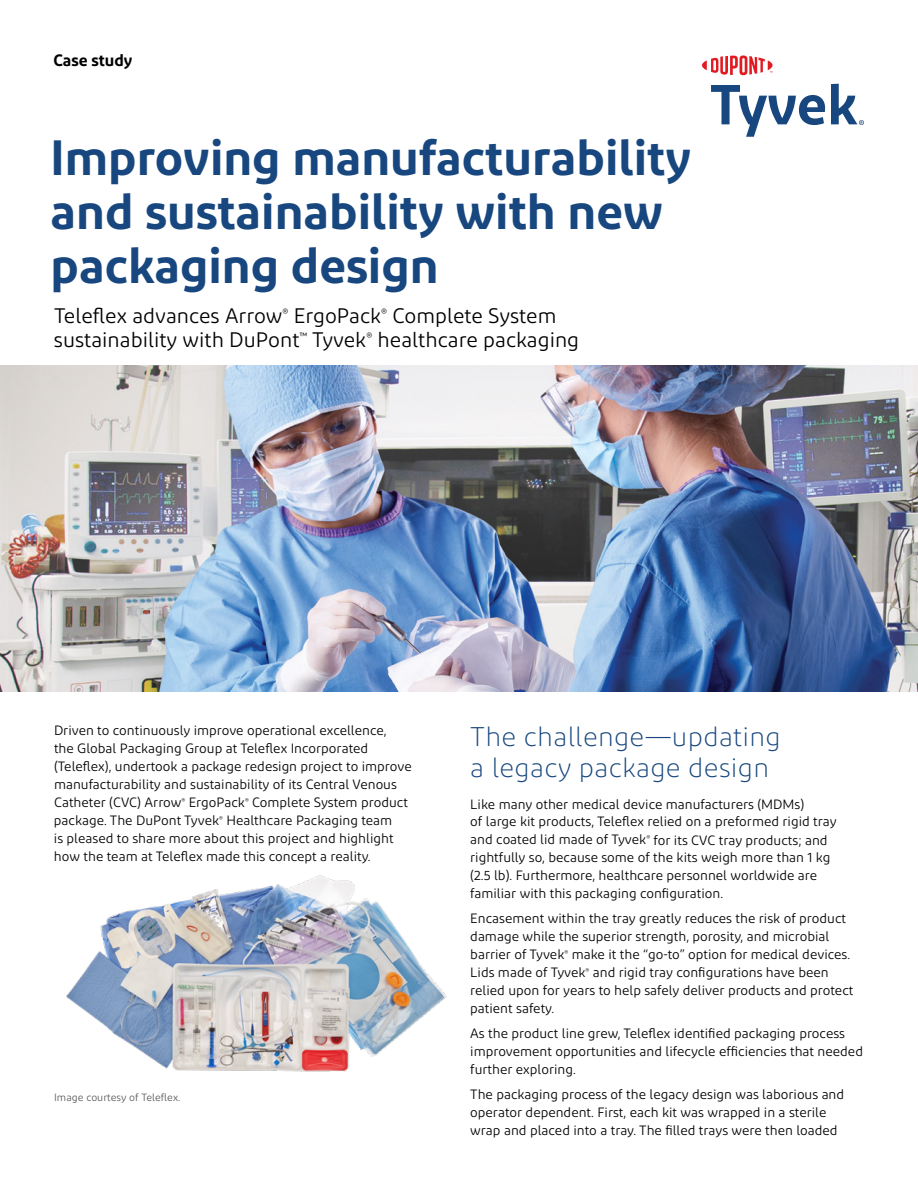
<style>
.page{position:relative;width:918px;height:1188px;background:#fff}
.page>*{position:absolute;margin:0;border:0;box-sizing:border-box;transform-origin:0 0}
.t1{font:600 49.5px/54px "Diodrum";color:#17477e}
.t2{font:300 27px/31.5px "Diodrum";letter-spacing:.01em;color:#17477e}
.t3{font:21px/24px "Diodrum";color:#000}
.t4{font:600 16.5px "Diodrum";color:#000}
.t5{font:13.5px/18px "Diodrum";color:#000}
.t6{font:10.5px "Diodrum";color:#58595b}
</style>
<div class="page">
<img style="left:0;top:366px;width:918px;height:325px">
<svg style="left:702px;top:55px;width:71px;height:20px"></svg>
<svg style="left:711px;top:85px;width:114px;height:52px"></svg>
<svg style="left:831px;top:84px;width:33px;height:41px"></svg>
<img style="left:66px;top:875px;width:381px;height:197px">
<p class="t4" style="left:53px;top:50px;width:81px">Case study</p>
<h1 class="t1" style="left:51px;top:129px;width:642px">Improving manufacturability and sustainability with new packaging design</h1>
<h3 class="t3" style="left:54px;top:304px;width:527px">Teleflex advances Arrow<sup>®</sup> ErgoPack<sup>®</sup> Complete System sustainability with DuPont<sup>™</sup> Tyvek<sup>®</sup> healthcare packaging</h3>
<p class="t5" style="left:54px;top:721px;width:359px">Driven to continuously improve operational excellence,<br>the Global Packaging Group at Teleflex Incorporated (Teleflex), undertook a package redesign project to improve manufacturability and sustainability of its Central Venous Catheter (CVC) Arrow<sup>®</sup> ErgoPack<sup>®</sup> Complete System product package. The DuPont Tyvek<sup>®</sup> Healthcare Packaging team<br>is pleased to share more about this project and highlight how the team at Teleflex made this concept a reality.</p>
<h2 class="t2" style="left:470px;top:720px;width:312px">The challenge—updating a legacy package design</h2>
<p class="t5" style="left:470px;top:795px;width:368px">Like many other medical device manufacturers (MDMs)<br>of large kit products, Teleflex relied on a preformed rigid tray and coated lid made of Tyvek<sup>®</sup> for its CVC tray products; and rightfully so, because some of the kits weigh more than 1 kg (2.5 lb). Furthermore, healthcare personnel worldwide are familiar with this packaging configuration.</p>
<p class="t5" style="left:470px;top:909px;width:385px">Encasement within the tray greatly reduces the risk of product damage while the superior strength, porosity, and microbial barrier of Tyvek<sup>®</sup> make it the “go-to” option for medical devices.<br>Lids made of Tyvek<sup>®</sup> and rigid tray configurations have been relied upon for years to help safely deliver products and protect patient safety.</p>
<p class="t5" style="left:470px;top:1024px;width:394px">As the product line grew, Teleflex identified packaging process improvement opportunities and lifecycle efficiencies that needed further exploring.</p>
<p class="t5" style="left:470px;top:1085px;width:375px">The packaging process of the legacy design was laborious and operator dependent. First, each kit was wrapped in a sterile wrap and placed into a tray. The filled trays were then loaded</p>
<p class="t6" style="left:54px;top:1091px;width:128px">Image courtesy of Teleflex.</p>
</div>
